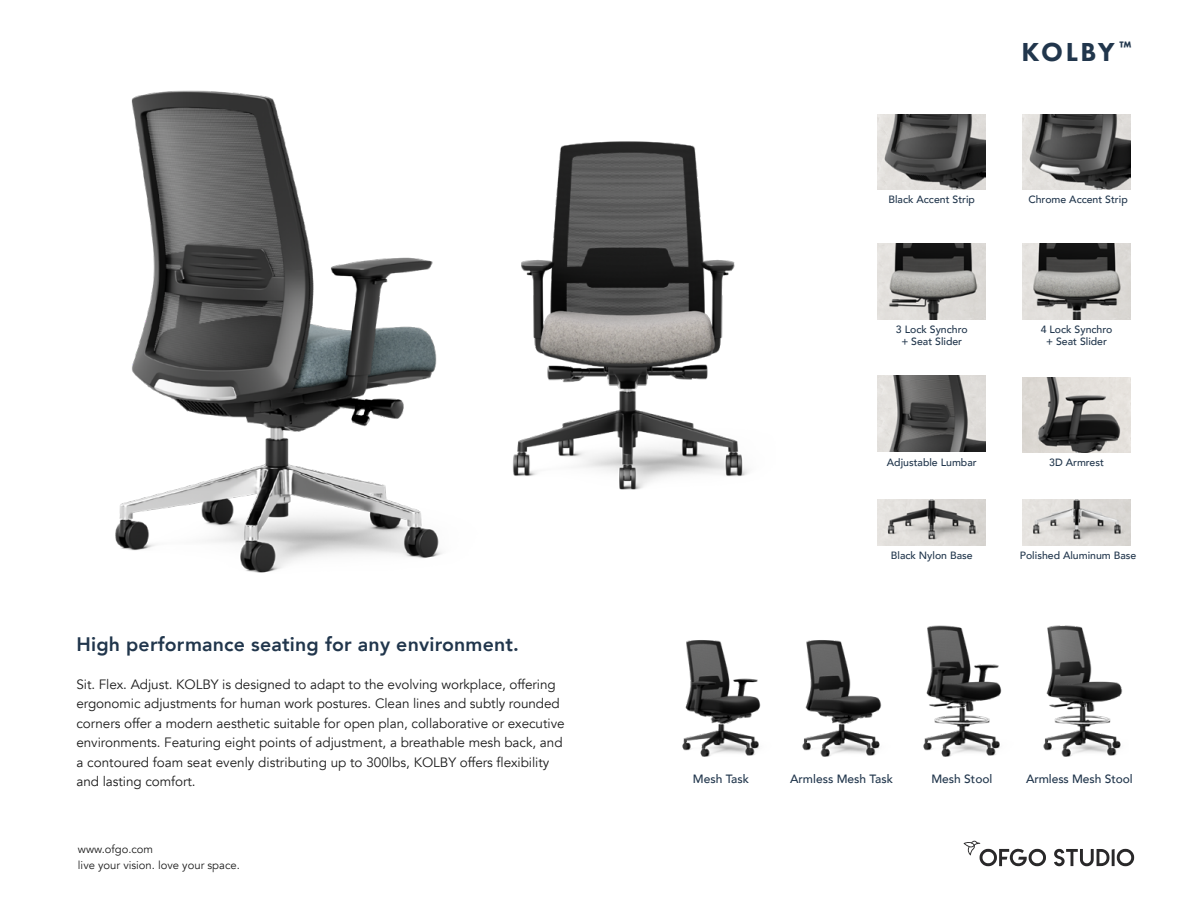
<style>
.page{position:relative;width:1188px;height:918px;background:#fff}
.page>*{position:absolute;margin:0;border:0;box-sizing:border-box;transform-origin:0 0}
.t1{font:800 27px "Futura PT";letter-spacing:.08em;color:#21364c}
.t2{font:800 19.5px "Avenir";letter-spacing:.01em;color:#21364c}
.t3{font:13.5px/19.5px "Avenir";letter-spacing:-.005em;color:#1c1c1c}
.t4{font:500 12px "Avenir";color:#21364c}
.t5{font:11.25px/15.8px "Avenir";color:#1c1c1c}
.t6{font:500 10.5px/12.6px "Avenir";color:#21364c;text-align:center}
</style>
<div class="page">
<img style="left:878px;top:376px;width:108px;height:75px">
<img style="left:878px;top:499px;width:108px;height:47px">
<img style="left:1023px;top:377px;width:108px;height:76px">
<img style="left:878px;top:114px;width:108px;height:76px">
<img style="left:1023px;top:114px;width:108px;height:76px">
<img style="left:878px;top:243px;width:108px;height:76px">
<img style="left:802px;top:640px;width:80px;height:117px">
<img style="left:682px;top:640px;width:79px;height:117px">
<img style="left:923px;top:625px;width:79px;height:132px">
<img style="left:1043px;top:625px;width:80px;height:132px">
<img style="left:115px;top:90px;width:327px;height:483px">
<img style="left:512px;top:141px;width:237px;height:349px">
<img style="left:1023px;top:243px;width:108px;height:76px">
<img style="left:1023px;top:499px;width:108px;height:47px">
<svg style="left:1054px;top:849px;width:80px;height:17px"></svg>
<svg style="left:964px;top:841px;width:82px;height:25px"></svg>
<h2 class="t2" style="left:76px;top:627px;width:444px">High performance seating for any environment.</h2>
<p class="t3" style="left:76px;top:675px;width:490px">Sit. Flex. Adjust. KOLBY is designed to adapt to the evolving workplace, offering ergonomic adjustments for human work postures. Clean lines and subtly rounded corners offer a modern aesthetic suitable for open plan, collaborative or executive environments. Featuring eight points of adjustment, a breathable mesh back, and a contoured foam seat evenly distributing up to 300lbs, KOLBY offers flexibility and lasting comfort.</p>
<p class="t5" style="left:78px;top:841px;width:163px">www.ofgo.com<br>live your vision. love your space.</p>
<h1 class="t1" style="left:1022px;top:35px;width:111px">KOLBY <sup>™</sup></h1>
<p class="t6" style="left:889px;top:193px;width:88px">Black Accent Strip</p>
<p class="t6" style="left:1028px;top:193px;width:101px">Chrome Accent Strip</p>
<p class="t6" style="left:896px;top:322px;width:73px">3 Lock Synchro + Seat Slider</p>
<p class="t6" style="left:1041px;top:322px;width:73px">4 Lock Synchro + Seat Slider</p>
<p class="t6" style="left:887px;top:456px;width:91px">Adjustable Lumbar</p>
<p class="t6" style="left:1049px;top:456px;width:56px">3D Armrest</p>
<p class="t6" style="left:891px;top:549px;width:83px">Black Nylon Base</p>
<p class="t6" style="left:1020px;top:549px;width:118px">Polished Aluminum Base</p>
<p class="t4" style="left:693px;top:768px;width:58px">Mesh Task</p>
<p class="t4" style="left:790px;top:768px;width:104px">Armless Mesh Task</p>
<p class="t4" style="left:931px;top:768px;width:63px">Mesh Stool</p>
<p class="t4" style="left:1026px;top:768px;width:108px">Armless Mesh Stool</p>
</div>
